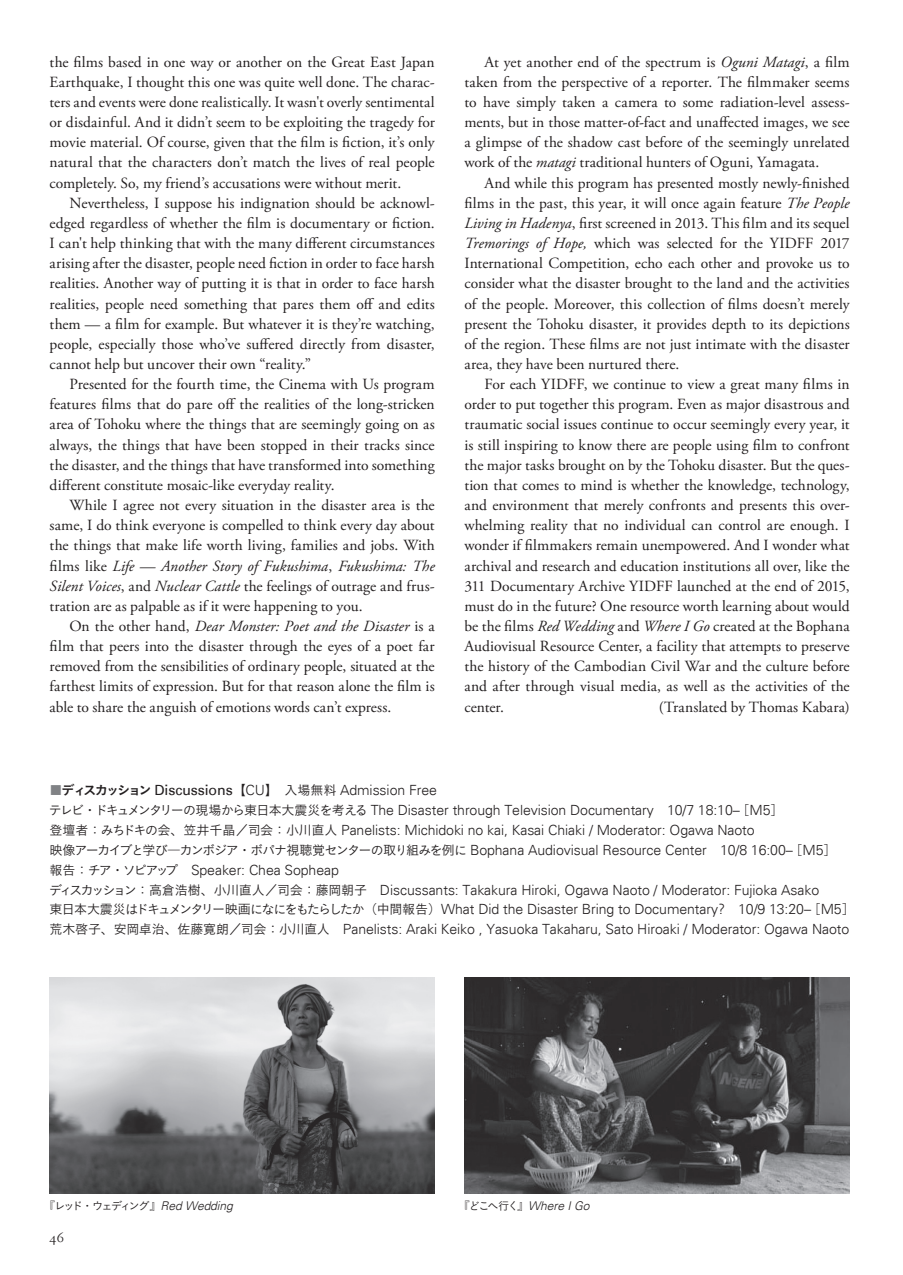
<style>
.page{position:relative;width:903px;height:1275px;background:#fff}
.page>*{position:absolute;margin:0;border:0;box-sizing:border-box;transform-origin:0 0}
.t1{font:15.58px/20.1px "Adobe Garamond Pro";color:#231f20;text-align:justify}
.t2{font:14.17px "Garamond Three SC";color:#231f20}
.t3{font:300 14px/19.8px "Univers";letter-spacing:-.005em;color:#231f20}
.t4{font:italic 300 12.08px "Univers";letter-spacing:-.005em;color:#231f20}
.t5{font:11.2px "Koburina Go Std N W3";letter-spacing:-.185em;color:#231f20}
.s1{font-style:italic}
.s2{font-family:"Koburina Go Std N W6";font-weight:400;font-size:12.95px;color:#808285}
.s3{font-family:"Koburina Go Std N W6";font-weight:400;font-size:12.95px}
.s4{font-weight:400}
.s5{font-family:"Koburina Go Std N W3";font-weight:400;font-size:12.95px}
.s6{font-family:"Koburina Go Std N W1";font-weight:400;font-size:12.95px}
.s7{font-family:"Shuei Min Pro M"}
.s8{font-family:"Univers";font-weight:300;font-style:italic;font-size:12.08px}
.s9{font-family:"Shuei Min Pro M";font-weight:400;font-style:normal;font-size:11.2px}
.s10{font-family:"Koburina Go Std N W3";font-weight:400;font-style:normal;font-size:11.2px}
</style>
<div class="page">
<img style="left:50px;top:977px;width:385px;height:217px">
<img style="left:464px;top:977px;width:386px;height:217px">
<p class="t1" style="left:50px;top:52px;width:387px">the films based in one way or another on the Great East Japan Earthquake, I thought this one was quite well done. The charac&shy;ters and events were done realistically. It wasn't overly sentimental or disdainful. And it didn’t seem to be exploiting the tragedy for movie material. Of course, given that the film is fiction, it’s only natural that the characters don’t match the lives of real people completely. So, my friend’s accusations were without merit.</p>
<p class="t1" style="left:50px;top:193px;width:387px;text-indent:20px">Nevertheless, I suppose his indignation should be acknowl&shy;edged regardless of whether the film is documentary or fiction.<br>I can't help thinking that with the many different circumstances arising after the disaster, people need fiction in order to face harsh realities. Another way of putting it is that in order to face harsh realities, people need something that pares them off and edits them — a film for example. But whatever it is they’re watching, people, especially those who’ve suffered directly from disaster, cannot help but uncover their own “reality.”</p>
<p class="t1" style="left:50px;top:375px;width:387px;text-indent:20px">Presented for the fourth time, the Cinema with Us program features films that do pare off the realities of the long-stricken area of Tohoku where the things that are seemingly going on as always, the things that have been stopped in their tracks since the disaster, and the things that have transformed into something different constitute mosaic-like everyday reality.</p>
<p class="t1" style="left:50px;top:496px;width:387px;text-indent:20px">While I agree not every situation in the disaster area is the same, I do think everyone is compelled to think every day about the things that make life worth living, families and jobs. With films like <span class="s1">Life — Another Story of Fukushima</span>, <span class="s1">Fukushima: The Silent Voices</span>, and <span class="s1">Nuclear Cattle</span> the feelings of outrage and frus&shy;tration are as palpable as if it were happening to you.</p>
<p class="t1" style="left:50px;top:617px;width:387px;text-indent:20px">On the other hand, <span class="s1">Dear Monster: Poet and the Disaster</span> is a film that peers into the disaster through the eyes of a poet far removed from the sensibilities of ordinary people, situated at the farthest limits of expression. But for that reason alone the film is able to share the anguish of emotions words can’t express.</p>
<p class="t1" style="left:464px;top:52px;width:387px;text-indent:20px">At yet another end of the spectrum is <span class="s1">Oguni Matagi</span>, a film taken from the perspective of a reporter. The filmmaker seems to have simply taken a camera to some radiation-level assess&shy;ments, but in those matter-of-fact and unaffected images, we see a glimpse of the shadow cast before of the seemingly unrelated work of the <span class="s1">matagi</span> traditional hunters of Oguni, Yamagata.</p>
<p class="t1" style="left:464px;top:173px;width:387px;text-indent:20px">And while this program has presented mostly newly-finished films in the past, this year, it will once again feature <span class="s1">The People Living in Hadenya</span>, first screened in 2013. This film and its sequel <span class="s1">Tremorings of Hope,</span> which was selected for the YIDFF 2017<br>International Competition, echo each other and provoke us to consider what the disaster brought to the land and the activities of the people. Moreover, this collection of films doesn’t merely present the Tohoku disaster, it provides depth to its depictions of the region. These films are not just intimate with the disaster area, they have been nurtured there.</p>
<p class="t1" style="left:464px;top:375px;width:387px;text-indent:20px">For each YIDFF, we continue to view a great many films in order to put together this program. Even as major disastrous and traumatic social issues continue to occur seemingly every year, it is still inspiring to know there are people using film to confront the major tasks brought on by the Tohoku disaster. But the ques&shy;tion that comes to mind is whether the knowledge, technology, and environment that merely confronts and presents this over&shy;whelming reality that no individual can control are enough. I wonder if filmmakers remain unempowered. And I wonder what archival and research and education institutions all over, like the 311 Documentary Archive YIDFF launched at the end of 2015, must do in the future? One resource worth learning about would be the films <span class="s1">Red Wedding</span> and <span class="s1">Where I Go</span> created at the Bophana Audiovisual Resource Center, a facility that attempts to preserve the history of the Cambodian Civil War and the culture before and after through visual media, as well as the activities of the center.</p>
<p class="t1" style="left:659px;top:697px;width:192px">(Translated by Thomas Kabara)</p>
<p class="t3" style="left:49px;top:780px;width:807px"><span class="s2">■</span><span class="s3">ディスカッション</span> <span class="s4">Discussions</span><span class="s5">【</span>CU<span class="s5">】　入場無料</span> Admission Free<br><span class="s5">テレビ・ドキュメンタリーの現場から東日本大震災を考える</span> The Disaster through Television Documentary 10/7 18:10–<span class="s6">［</span>M5<span class="s6">］<br></span><span class="s5">登壇者：みちドキの会、笠井千晶／司会：小川直人</span> Panelists: Michidoki no kai, Kasai Chiaki / Moderator: Ogawa Naoto<br><span class="s5">映像アーカイブと学び―カンボジア・ボパナ視聴覚センターの取り組みを例に</span> Bophana Audiovisual Resource Center 10/8 16:00–<span class="s6">［</span>M5<span class="s6">］<br></span><span class="s5">報告：チア・ソピアップ　</span>Speaker: Chea Sopheap<br><span class="s5">ディスカッション：高倉浩樹、小川直人／司会：藤岡朝子　</span>Discussants: Takakura Hiroki, Ogawa Naoto / Moderator: Fujioka Asako<br><span class="s5">東日本大震災はドキュメンタリー映画になにをもたらしたか</span><span class="s6">（</span><span class="s5">中間報告</span><span class="s6">）</span>What Did the Disaster Bring to Documentary? 10/9 13:20–<span class="s6">［</span>M5<span class="s6">］</span><span class="s5">荒木啓子、安岡卓治、佐藤寛朗／司会：小川直人　</span>Panelists: Araki Keiko , Yasuoka Takaharu, Sato Hiroaki / Moderator: Ogawa Naoto</p>
<p class="t5" style="left:44px;top:1197px;width:190px"><span class="s7">『</span>レッド・ウェディング<span class="s7">』</span><span class="s8">Red Wedding</span></p>
<p class="t4" style="left:459px;top:1198px;width:132px"><span class="s9">『</span><span class="s10">どこへ行く</span><span class="s9">』</span>Where I Go</p>
<p class="t2" style="left:50px;top:1230px;width:16px">46</p>
</div>
